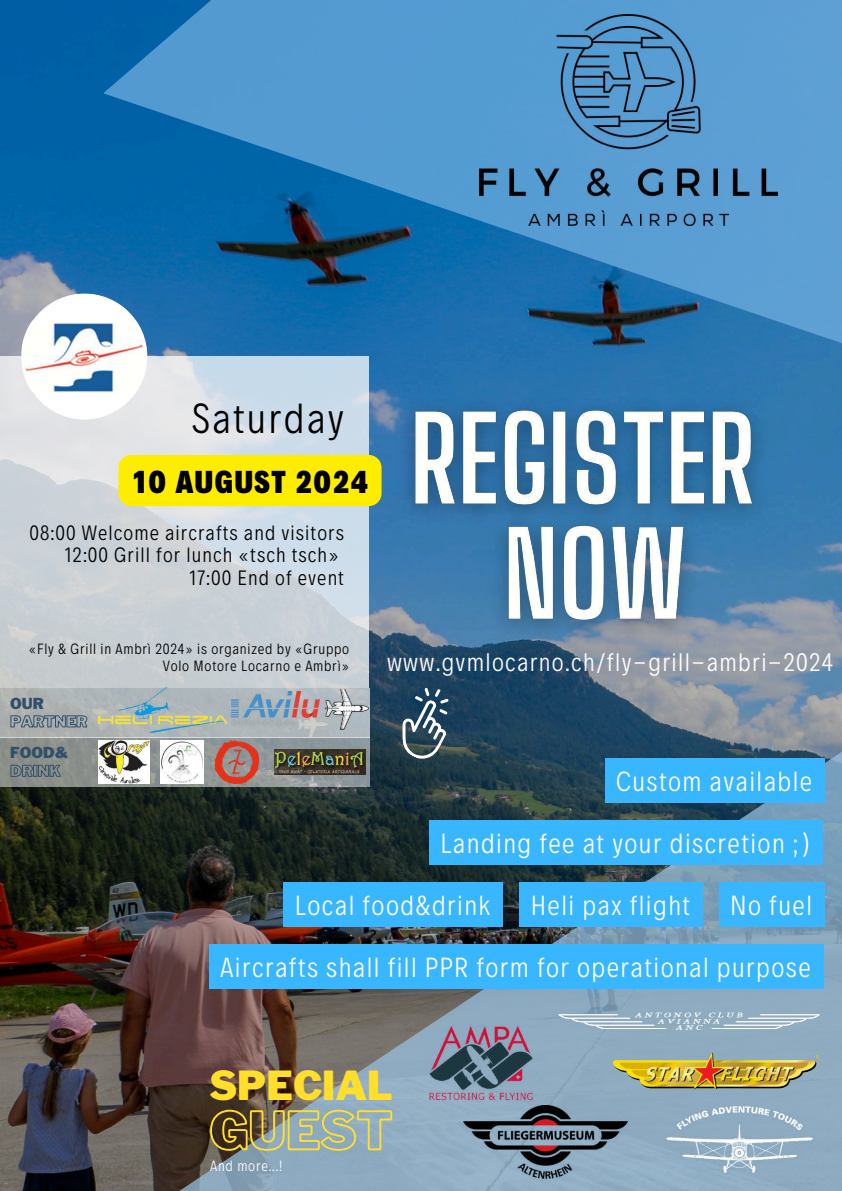
<style>
.page{position:relative;width:842px;height:1191px;background:#fff}
.page>*{position:absolute;margin:0;border:0;box-sizing:border-box;transform-origin:0 0}
.t1{font:300 42.5px "Decalotype";letter-spacing:.05em;color:#000}
.t2{font:900 39.7px "Libre Franklin";color:#ffdf2b}
.t3{font:900 32.1px "Decalotype";letter-spacing:.05em;color:#000}
.t4{font:300 28px "Decalotype";letter-spacing:.05em;color:#fff}
.t5{font:300 25.7px "Decalotype";letter-spacing:.05em;color:#fff}
.t6{font:300 21px/22.5px "Decalotype";letter-spacing:.05em;color:#000;text-align:right}
.t7{font:300 15px/16.5px "Decalotype";letter-spacing:.05em;color:#000;text-align:right}
.t8{font:300 15px "Decalotype";letter-spacing:.05em;color:#fff}
.t9{font:900 15px "Libre Franklin";color:#30506a}
</style>
<div class="page">
<img style="left:0;top:0;width:842px;height:1190px">
<img style="left:165px;top:680px;width:677px;height:510px">
<svg style="left:103px;top:0;width:739px;height:394px;background:#307eb7"></svg>
<img style="left:479px;top:15px;width:299px;height:211px">
<svg style="left:0;top:356px;width:369px;height:332px;background:#cfd6dd"></svg>
<img style="left:21px;top:293px;width:126px;height:126px;border-radius:50%">
<svg style="left:391px;top:687px;width:66px;height:78px;background:#405b6b"></svg>
<img style="left:463px;top:1105px;width:164px;height:73px">
<img style="left:612px;top:1051px;width:208px;height:38px">
<img style="left:664px;top:1101px;width:151px;height:76px">
<img style="left:558px;top:1011px;width:262px;height:20px">
<svg style="left:0;top:737px;width:369px;height:50px;background:#919795"></svg>
<img style="left:429px;top:1024px;width:104px;height:76px">
<div style="left:0;top:688px;width:369px;height:49px;background:#adb2b1"></div>
<img style="left:99px;top:688px;width:127px;height:44px">
<img style="left:232px;top:689px;width:136px;height:47px">
<svg style="left:10px;top:715px;width:77px;height:12px"></svg>
<svg style="left:10px;top:764px;width:51px;height:13px"></svg>
<img style="left:99px;top:740px;width:51px;height:43px">
<img style="left:160px;top:740px;width:43px;height:43px">
<img style="left:215px;top:740px;width:48px;height:43px">
<img style="left:274px;top:749px;width:92px;height:25px">
<div style="left:118px;top:455px;width:264px;height:51px;background:#ffed00;border-radius:13px"></div>
<img style="left:388px;top:386px;width:394px;height:266px">
<div style="left:429px;top:820px;width:394px;height:44px;background:#38b6ff"></div>
<div style="left:605px;top:758px;width:220px;height:45px;background:#38b6ff"></div>
<div style="left:719px;top:881px;width:106px;height:45px;background:#38b6ff"></div>
<div style="left:520px;top:881px;width:183px;height:45px;background:#38b6ff"></div>
<div style="left:209px;top:943px;width:614px;height:45px;background:#38b6ff"></div>
<div style="left:284px;top:881px;width:219px;height:45px;background:#38b6ff"></div>
<svg style="left:209px;top:1108px;width:184px;height:43px;background:#959978"></svg>
<h1 class="t1" style="left:192px;top:389px;width:154px">Saturday</h1>
<p class="t3" style="left:133px;top:460px;width:237px">10 AUGUST 2024</p>
<p class="t6" style="left:30px;top:519px;width:316px">08:00 Welcome aircrafts and visitors<br>12:00 Grill for lunch «tsch tsch»<br>17:00 End of event</p>
<p class="t7" style="left:29px;top:639px;width:322px">«Fly &amp; Grill in Ambrì 2024» is organized by «Gruppo<br>Volo Motore Locarno e Ambrì»</p>
<p class="t9" style="left:10px;top:694px;width:35px">OUR</p>
<p class="t9" style="left:10px;top:743px;width:59px">FOOD&amp;</p>
<p class="t5" style="left:387px;top:645px;width:448px">www.gvmlocarno.ch/fly-grill-ambri-2024</p>
<p class="t4" style="left:616px;top:763px;width:198px">Custom available</p>
<p class="t4" style="left:440px;top:825px;width:371px">Landing fee at your discretion ;)</p>
<p class="t4" style="left:295px;top:886px;width:197px">Local food&amp;drink</p>
<p class="t4" style="left:531px;top:886px;width:161px">Heli pax flight</p>
<p class="t4" style="left:730px;top:886px;width:83px">No fuel</p>
<p class="t4" style="left:220px;top:948px;width:592px">Aircrafts shall fill PPR form for operational purpose</p>
<h2 class="t2" style="left:209px;top:1061px;width:185px">SPECIAL</h2>
<p class="t8" style="left:210px;top:1155px;width:74px">And more...!</p>
</div>
